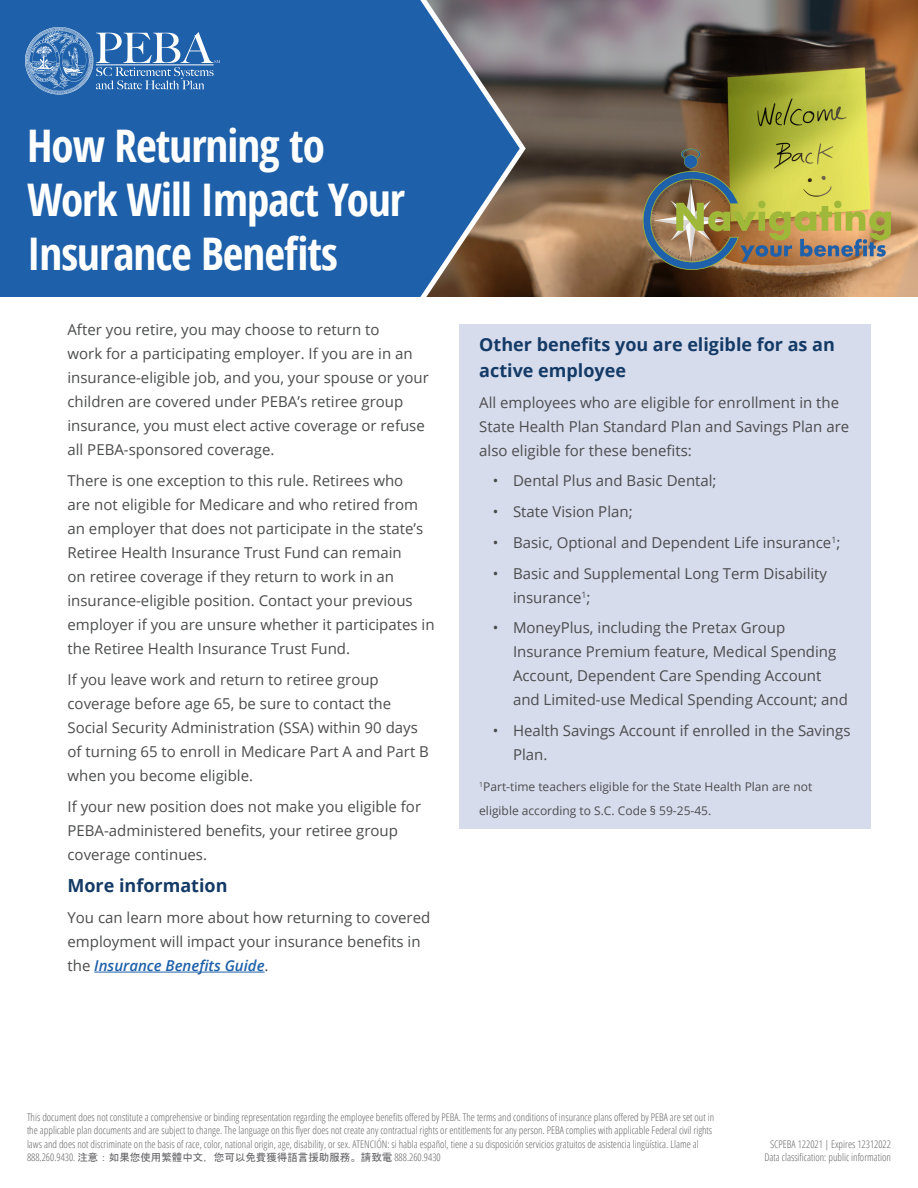
<style>
.page{position:relative;width:918px;height:1188px;background:#fff}
.page>*{position:absolute;margin:0;border:0;box-sizing:border-box;transform-origin:0 0}
.t1{font:700 45px/54px "Open Sans Condensed";letter-spacing:-.02em;color:#fff}
.Body_Text_Heading{font:700 18px/25.5px "Open Sans";color:#143a66}
.Body_Text{font:15px/24px "Open Sans";color:#4b4c4d}
.Body_Text-2{font:12px/24px "Open Sans";color:#4b4c4d}
.t2{font:300 10.5px/13.5px "Open Sans Condensed";color:#636366}
.t3{font:10.5px "MS Gothic";color:#636366}
.s1{font-weight:600;font-style:italic;color:#1e60a9}
.s2{font-family:"Open Sans Condensed";font-weight:300}
</style>
<div class="page">
<img style="left:526px;top:0;width:392px;height:297px">
<svg style="left:0;top:0;width:520px;height:297px;background:#2862a2"></svg>
<img style="left:643px;top:148px;width:248px;height:122px">
<svg style="left:25px;top:27px;width:195px;height:67px;background:#4a7fba"></svg>
<hr style="left:94px;top:972px;width:171px;height:1px;background:#1e60a9">
<div style="left:459px;top:324px;width:412px;height:504px;background:#d7dced"></div>
<h1 class="t1" style="left:27px;top:118px;width:380px">How Returning to<br>Work Will Impact Your<br>Insurance Benefits</h1>
<p class="Body_Text" style="left:68px;top:318px;width:363px">After you retire, you may choose to return to<br>work for a participating employer. If you are in an insurance-eligible job, and you, your spouse or your children are covered under PEBA’s retiree group insurance, you must elect active coverage or refuse all PEBA-sponsored coverage.</p>
<p class="Body_Text" style="left:68px;top:468px;width:369px">There is one exception to this rule. Retirees who<br>are not eligible for Medicare and who retired from an employer that does not participate in the state’s Retiree Health Insurance Trust Fund can remain<br>on retiree coverage if they return to work in an insurance-eligible position. Contact your previous employer if you are unsure whether it participates in the Retiree Health Insurance Trust Fund.</p>
<p class="Body_Text" style="left:68px;top:667px;width:363px">If you leave work and return to retiree group coverage before age 65, be sure to contact the Social Security Administration (SSA) within 90 days of turning 65 to enroll in Medicare Part A and Part B when you become eligible.</p>
<p class="Body_Text" style="left:68px;top:794px;width:355px">If your new position does not make you eligible for<br>PEBA-administered benefits, your retiree group coverage continues.</p>
<p class="Body_Text_Heading" style="left:68px;top:872px;width:162px">More information</p>
<p class="Body_Text" style="left:68px;top:905px;width:364px">You can learn more about how returning to covered employment will impact your insurance benefits in the <span class="s1">Insurance Benefits Guide</span>.</p>
<p class="Body_Text_Heading" style="left:479px;top:332px;width:357px">Other benefits you are eligible for as an active employee</p>
<p class="Body_Text" style="left:479px;top:390px;width:372px">All employees who are eligible for enrollment in the<br>State Health Plan Standard Plan and Savings Plan are also eligible for these benefits:</p>
<p class="Body_Text" style="left:493px;top:468px;width:225px">• Dental Plus and Basic Dental;</p>
<p class="Body_Text" style="left:493px;top:499px;width:141px">• State Vision Plan;</p>
<p class="Body_Text" style="left:493px;top:530px;width:349px">• Basic, Optional and Dependent Life insurance<sup>1</sup>;</p>
<p class="Body_Text" style="left:513px;top:561px;width:316px;text-indent:-20px">• Basic and Supplemental Long Term Disability insurance<sup>1</sup>;</p>
<p class="Body_Text" style="left:513px;top:615px;width:337px;text-indent:-20px">• MoneyPlus, including the Pretax Group Insurance Premium feature, Medical Spending Account, Dependent Care Spending Account and Limited-use Medical Spending Account; and</p>
<p class="Body_Text" style="left:513px;top:718px;width:339px;text-indent:-20px">• Health Savings Account if enrolled in the Savings<br>Plan.</p>
<p class="Body_Text-2" style="left:479px;top:774px;width:335px"><sup>1</sup>Part-time teachers eligible for the State Health Plan are not eligible according to S.C. Code § 59-25-45.</p>
<p class="t2" style="left:27px;top:1110px;width:689px">This document does not constitute a comprehensive or binding representation regarding the employee benefits offered by PEBA. The terms and conditions of insurance plans offered by PEBA are set out in the applicable plan documents and are subject to change. The language on this flyer does not create any contractual rights or entitlements for any person. PEBA complies with applicable Federal civil rights laws and does not discriminate on the basis of race, color, national origin, age, disability, or sex. ATENCIÓN: si habla español, tiene a su disposición servicios gratuitos de asistencia lingüística. Llame al</p>
<p class="t3" style="left:27px;top:1152px;width:415px"><span class="s2">888.260.9430.</span> 注意：如果您使用繁體中文，您可以免費獲得語言援助服務。請致電 <span class="s2">888.260.9430</span></p>
<p class="t2" style="left:764px;top:1137px;width:128px;text-align:center">SCPEBA 122021 | Expires 12312022<br>Data classification: public information</p>
</div>
